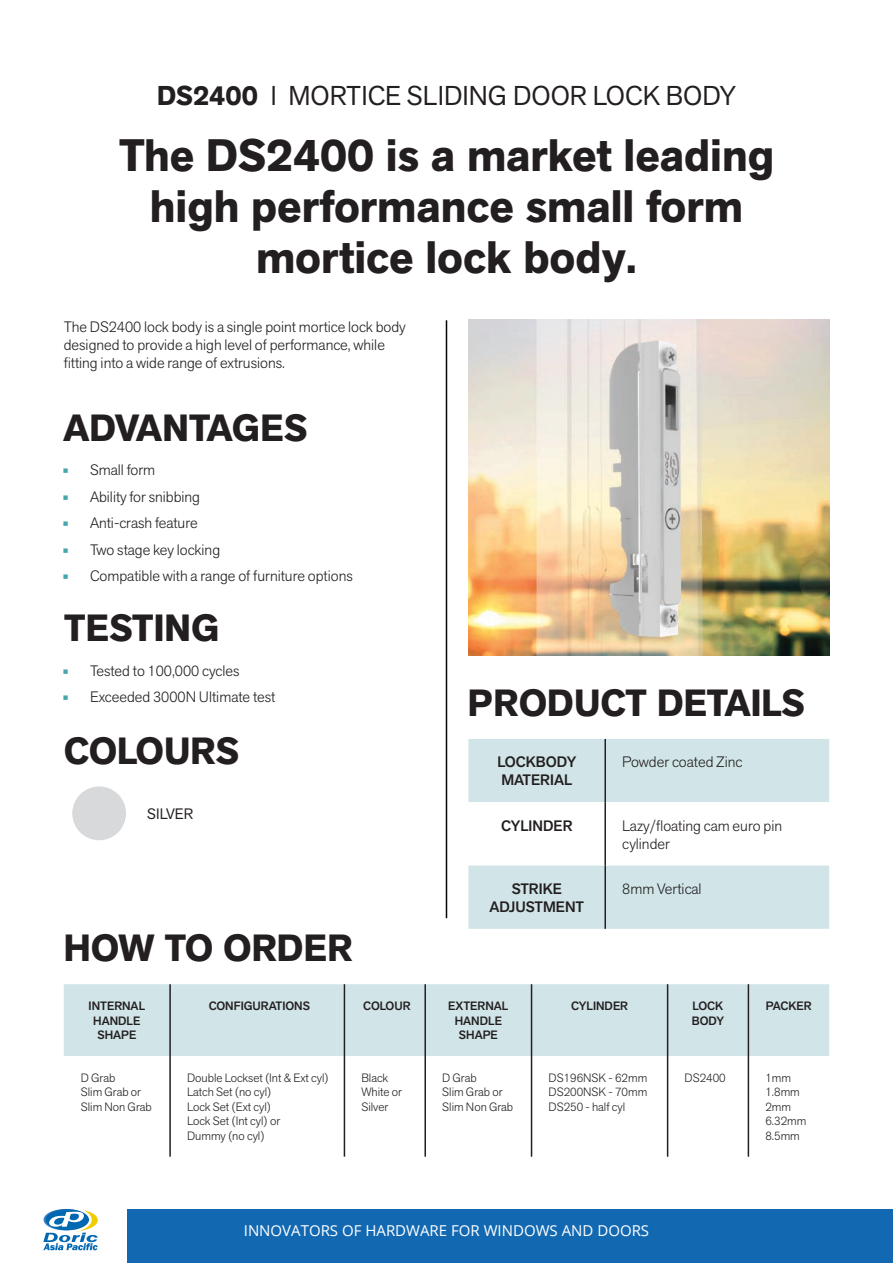
<style>
.page{position:relative;width:893px;height:1263px;background:#fff}
.page>*{position:absolute;margin:0;border:0;box-sizing:border-box;transform-origin:0 0}
.t1{font:700 45px/51px "Akzid Grtsk Next";color:#231f20;text-align:center}
.t2{font:700 37.5px "Akzid Grtsk Next";color:#231f20}
.t3{font:27px "Akzid Grtsk Next";color:#231f20}
.t4{font:300 15px/18px "Akzid Grtsk Next";color:#231f20}
.t5{font:500 15px/18px "Akzid Grtsk Next";color:#231f20}
.t6{font:15px "Open Sans";color:#fff}
.t7{font:15px "Akzid Grtsk Next";color:#231f20}
.t8{font:300 12px "Akzid Grtsk Next";color:#231f20}
.t9{font:500 12px/14.4px "Akzid Grtsk Next";color:#231f20;text-align:center}
.s1{font-weight:700}
.s2{font-weight:900;color:#48a5ac}
</style>
<div class="page">
<div style="left:128px;top:1209px;width:765px;height:54px;background:#1269b2"></div>
<svg style="left:43px;top:1209px;width:55px;height:41px"></svg>
<hr style="left:446px;top:320px;width:1px;height:598px;background:#020304">
<div style="left:72px;top:786px;width:54px;height:54px;background:#d8d9db;border-radius:50%"></div>
<svg style="left:468px;top:739px;width:361px;height:190px"></svg>
<hr style="left:604px;top:739px;width:2px;height:63px;background:#231f20">
<hr style="left:604px;top:802px;width:2px;height:63px;background:#231f20">
<hr style="left:604px;top:865px;width:2px;height:64px;background:#231f20">
<div style="left:64px;top:984px;width:765px;height:72px;background:#d1e5e8"></div>
<svg style="left:343px;top:1056px;width:407px;height:101px"></svg>
<hr style="left:169px;top:984px;width:2px;height:72px;background:#231f20">
<hr style="left:344px;top:984px;width:1px;height:72px;background:#231f20">
<hr style="left:424px;top:984px;width:2px;height:72px;background:#231f20">
<hr style="left:531px;top:984px;width:1px;height:72px;background:#231f20">
<hr style="left:667px;top:984px;width:1px;height:72px;background:#231f20">
<hr style="left:748px;top:984px;width:1px;height:72px;background:#231f20">
<hr style="left:169px;top:1056px;width:2px;height:101px;background:#231f20">
<hr style="left:344px;top:1056px;width:1px;height:101px;background:#231f20">
<hr style="left:424px;top:1056px;width:2px;height:101px;background:#231f20">
<hr style="left:531px;top:1056px;width:1px;height:101px;background:#231f20">
<hr style="left:667px;top:1056px;width:1px;height:101px;background:#231f20">
<hr style="left:748px;top:1056px;width:1px;height:101px;background:#231f20">
<img style="left:468px;top:320px;width:361px;height:336px">
<p class="t3" style="left:157px;top:78px;width:580px"><span class="s1">DS2400</span> l MORTICE SLIDING DOOR LOCK BODY</p>
<p class="t1" style="left:119px;top:130px;width:657px">The DS2400 is a market leading high performance small form mortice lock body.</p>
<p class="t4" style="left:64px;top:317px;width:344px">The DS2400 lock body is a single point mortice lock body designed to provide a high level of performance, while fitting into a wide range of extrusions.</p>
<p class="t2" style="left:63px;top:404px;width:246px">ADVANTAGES</p>
<p class="t4" style="left:63px;top:461px;width:94px"><span class="s2">•</span> Small form</p>
<p class="t4" style="left:63px;top:487px;width:139px"><span class="s2">•</span> Ability for snibbing</p>
<p class="t4" style="left:63px;top:514px;width:136px"><span class="s2">•</span> Anti-crash feature</p>
<p class="t4" style="left:63px;top:540px;width:159px"><span class="s2">•</span> Two stage key locking</p>
<p class="t4" style="left:63px;top:567px;width:291px"><span class="s2">•</span> Compatible with a range of furniture options</p>
<p class="t2" style="left:64px;top:604px;width:157px">TESTING</p>
<p class="t4" style="left:63px;top:661px;width:178px"><span class="s2">•</span> Tested to 100,000 cycles</p>
<p class="t4" style="left:63px;top:688px;width:214px"><span class="s2">•</span> Exceeded 3000N Ultimate test</p>
<p class="t2" style="left:64px;top:726px;width:177px">COLOURS</p>
<p class="t7" style="left:147px;top:804px;width:47px">SILVER</p>
<p class="t2" style="left:468px;top:679px;width:339px">PRODUCT DETAILS</p>
<p class="t5" style="left:497px;top:753px;width:80px">LOCKBODY<br>MATERIAL</p>
<p class="t4" style="left:622px;top:753px;width:122px">Powder coated Zinc</p>
<p class="t5" style="left:501px;top:816px;width:73px">CYLINDER</p>
<p class="t4" style="left:622px;top:816px;width:161px">Lazy/floating cam euro pin cylinder</p>
<p class="t5" style="left:489px;top:879px;width:96px;text-align:center">STRIKE<br>ADJUSTMENT</p>
<p class="t4" style="left:622px;top:879px;width:81px">8mm Vertical</p>
<p class="t2" style="left:64px;top:924px;width:290px">HOW TO ORDER</p>
<p class="t9" style="left:89px;top:999px;width:58px">INTERNAL<br>HANDLE<br>SHAPE</p>
<p class="t9" style="left:209px;top:999px;width:103px">CONFIGURATIONS</p>
<p class="t9" style="left:363px;top:999px;width:49px">COLOUR</p>
<p class="t9" style="left:448px;top:999px;width:62px">EXTERNAL<br>HANDLE<br>SHAPE</p>
<p class="t9" style="left:571px;top:999px;width:59px">CYLINDER</p>
<p class="t9" style="left:692px;top:999px;width:34px;text-align:left">LOCK<br>BODY</p>
<p class="t9" style="left:766px;top:999px;width:47px">PACKER</p>
<p class="t8" style="left:81px;top:1070px;width:36px">D Grab</p>
<p class="t8" style="left:81px;top:1084px;width:62px">Slim Grab or</p>
<p class="t8" style="left:81px;top:1099px;width:72px">Slim Non Grab</p>
<p class="t8" style="left:187px;top:1070px;width:143px">Double Lockset (Int &amp; Ext cyl)</p>
<p class="t8" style="left:187px;top:1084px;width:86px">Latch Set (no cyl)</p>
<p class="t8" style="left:187px;top:1099px;width:86px">Lock Set (Ext cyl)</p>
<p class="t8" style="left:187px;top:1113px;width:95px">Lock Set (Int cyl) or</p>
<p class="t8" style="left:187px;top:1128px;width:79px">Dummy (no cyl)</p>
<p class="t8" style="left:549px;top:1070px;width:100px">DS196NSK - 62mm</p>
<p class="t8" style="left:549px;top:1084px;width:100px">DS200NSK - 70mm</p>
<p class="t8" style="left:549px;top:1099px;width:78px">DS250 - half cyl</p>
<p class="t8" style="left:685px;top:1070px;width:43px">DS2400</p>
<p class="t8" style="left:765px;top:1070px;width:27px">1mm</p>
<p class="t8" style="left:765px;top:1084px;width:36px">1.8mm</p>
<p class="t8" style="left:765px;top:1099px;width:27px">2mm</p>
<p class="t8" style="left:765px;top:1113px;width:42px">6.32mm</p>
<p class="t8" style="left:765px;top:1128px;width:36px">8.5mm</p>
<p class="t8" style="left:442px;top:1070px;width:36px">D Grab</p>
<p class="t8" style="left:442px;top:1084px;width:62px">Slim Grab or</p>
<p class="t8" style="left:442px;top:1099px;width:72px">Slim Non Grab</p>
<p class="t8" style="left:361px;top:1070px;width:28px">Black</p>
<p class="t8" style="left:361px;top:1084px;width:42px">White or</p>
<p class="t8" style="left:361px;top:1099px;width:28px">Silver</p>
<p class="t6" style="left:244px;top:1220px;width:407px">INNOVATORS OF HARDWARE FOR WINDOWS AND DOORS</p>
</div>
